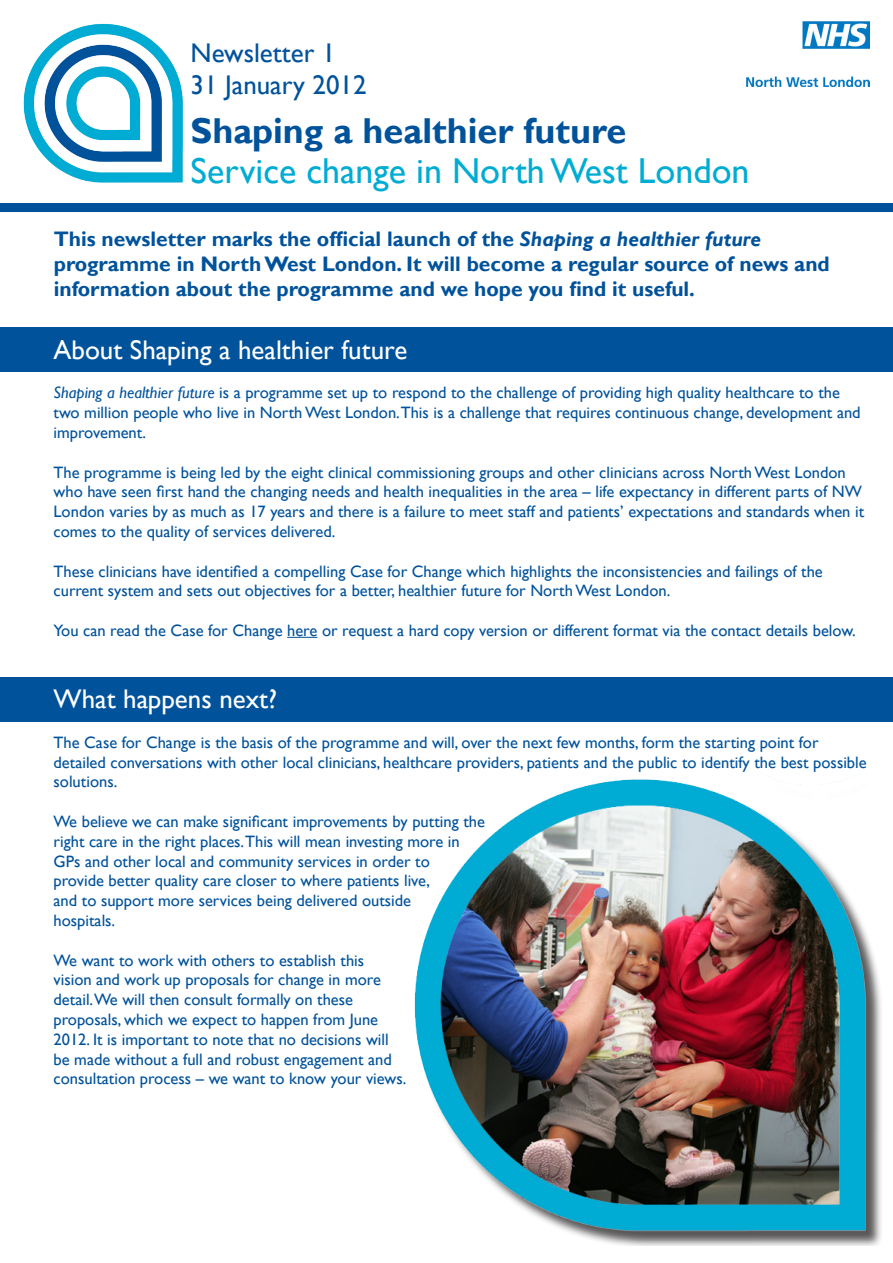
<style>
.page{position:relative;width:893px;height:1263px;background:#fff}
.page>*{position:absolute;margin:0;border:0;box-sizing:border-box;transform-origin:0 0}
.t1{font:36px "Gill Sans";color:#00acd3}
.t2{font:700 36px "Gill Sans";color:#00529b}
.t3{font:27px "Gill Sans";color:#fff}
.t4{font:27px "Gill Sans";color:#00529b}
.t5{font:700 21px/25.2px "Gill Sans";color:#00529b}
.t6{font:16.5px/19.8px "Gill Sans";color:#00529b}
.s1{font-style:italic}
</style>
<div class="page">
<div style="left:0;top:678px;width:893px;height:44px;background:#00529b"></div>
<div style="left:0;top:328px;width:893px;height:44px;background:#00529b"></div>
<img style="left:746px;top:22px;width:123px;height:64px">
<hr style="left:287px;top:637px;width:30px;height:1px;background:#00529b">
<img style="left:23px;top:23px;width:160px;height:160px">
<div style="left:416px;top:776px;width:466px;height:470px;background:#231f20;opacity:.75"></div>
<img style="left:414px;top:775px;width:459px;height:465px">
<div style="left:0;top:203px;width:893px;height:9px;background:#00529b"></div>
<p class="t4" style="left:191px;top:37px;width:146px">Newsletter 1</p>
<p class="t4" style="left:191px;top:69px;width:177px">31 January 2012</p>
<p class="t2" style="left:191px;top:109px;width:437px">Shaping a healthier future</p>
<p class="t1" style="left:191px;top:150px;width:560px">Service change in North West London</p>
<p class="t5" style="left:54px;top:227px;width:777px">This newsletter marks the official launch of the <span class="s1">Shaping a healthier future </span>programme in North West London. It will become a regular source of news and information about the programme and we hope you find it useful.</p>
<p class="t3" style="left:54px;top:334px;width:355px">About Shaping a healthier future</p>
<p class="t6" style="left:54px;top:383px;width:809px"><span class="s1">Shaping a healthier future</span> is a programme set up to respond to the challenge of providing high quality healthcare to the two million people who live in North West London.This is a challenge that requires continuous change, development and improvement.</p>
<p class="t6" style="left:54px;top:462px;width:812px">The programme is being led by the eight clinical commissioning groups and other clinicians across North West London who have seen first hand the changing needs and health inequalities in the area – life expectancy in different parts of NW London varies by as much as 17 years and there is a failure to meet staff and patients’ expectations and standards when it comes to the quality of services delivered.</p>
<p class="t6" style="left:54px;top:561px;width:771px">These clinicians have identified a compelling Case for Change which highlights the inconsistencies and failings of the current system and sets out objectives for a better, healthier future for North West London.</p>
<p class="t6" style="left:54px;top:621px;width:804px">You can read the Case for Change here or request a hard copy version or different format via the contact details below.</p>
<p class="t3" style="left:54px;top:683px;width:225px">What happens next?</p>
<p class="t6" style="left:54px;top:732px;width:815px">The Case for Change is the basis of the programme and will, over the next few months, form the starting point for detailed conversations with other local clinicians, healthcare providers, patients and the public to identify the best possible solutions.</p>
<p class="t6" style="left:54px;top:812px;width:433px">We believe we can make significant improvements by putting the right care in the right places.This will mean investing more in GPs and other local and community services in order to<br>provide better quality care closer to where patients live,<br>and to support more services being delivered outside<br>hospitals.</p>
<p class="t6" style="left:54px;top:950px;width:354px">We want to work with others to establish this vision and work up proposals for change in more detail.We will then consult formally on these proposals, which we expect to happen from June 2012. It is important to note that no decisions will be made without a full and robust engagement and consultation process – we want to know your views.</p>
</div>
